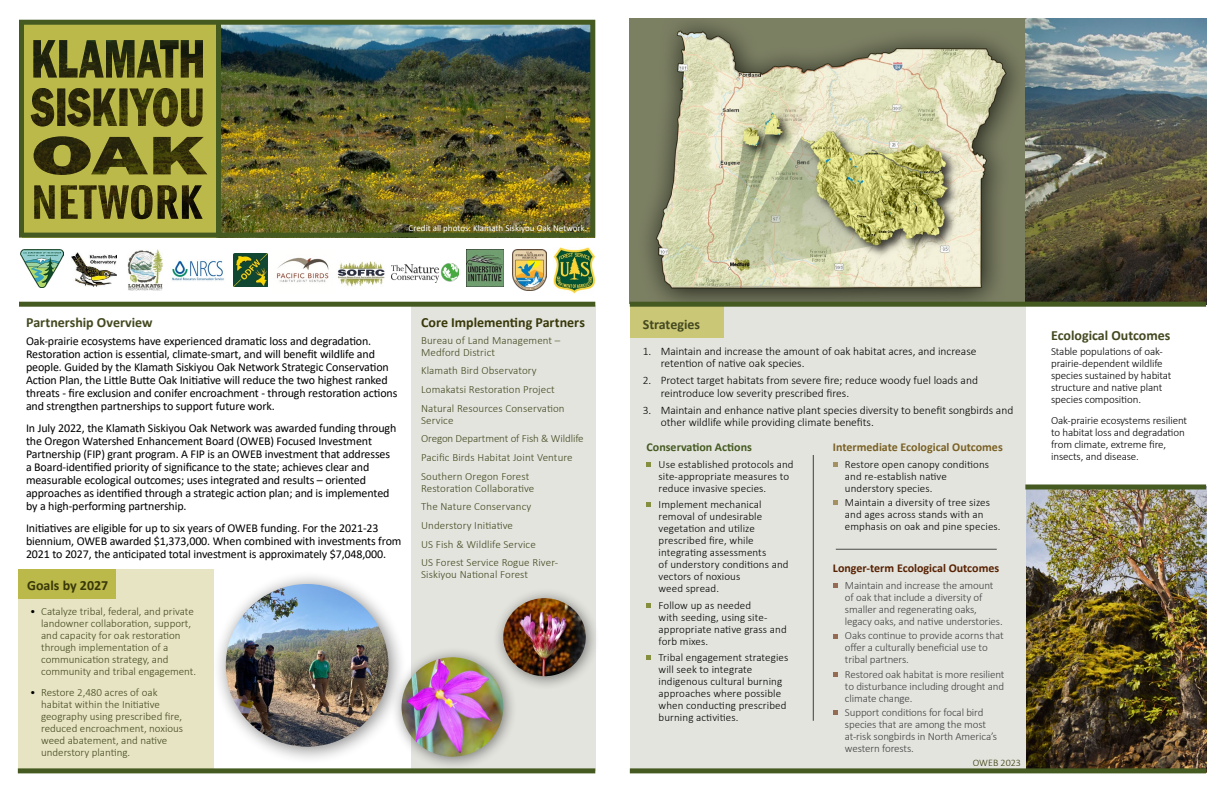
<style>
.page{position:relative;width:1224px;height:792px;background:#fff}
.page>*{position:absolute;margin:0;border:0;box-sizing:border-box;transform-origin:0 0}
.t1{font:700 14px "Calibri";color:#444920}
.t2{font:700 14px "Calibri";color:#383809}
.P_style{font:12px/13px "Calibri";letter-spacing:-.01em;color:#000}
.t3{font:700 12px "Calibri";color:#7a6125}
.t4{font:700 12px "Calibri";color:#582102}
.t5{font:700 12px "Calibri";color:#455a21}
.p_h2{font:300 11.5px/12.5px "Calibri";color:#000}
.P_style-2{font:300 11px/12px "Calibri";color:#444920}
.p_h3{font:300 11px/12px "Calibri";letter-spacing:.01em;color:#000}
.bullet_indent{font:300 11px/12px "Calibri";letter-spacing:-.01em;color:#414042}
.P_style-3{font:300 11px/12px "Calibri";letter-spacing:-.01em;color:#000}
.bullet_indent-2{font:300 11px/12px "Calibri";letter-spacing:.01em;color:#000}
.bullet_indent-3{font:300 10px "Calibri";color:#383809}
.t6{font:9px "Calibri";color:#fff}
.s1{color:#000}
</style>
<div class="page">
<img style="left:1025px;top:489px;width:181px;height:279px">
<div style="left:411px;top:305px;width:184px;height:466px;background:#e3e4de"></div>
<div style="left:630px;top:307px;width:395px;height:464px;background:#e3e4de"></div>
<div style="left:18px;top:569px;width:196px;height:202px;background:#e7e4c3"></div>
<div style="left:18px;top:768px;width:577px;height:5px;background:#455a21"></div>
<div style="left:18px;top:569px;width:98px;height:30px;background:#bbb94a"></div>
<div style="left:630px;top:304px;width:93px;height:33px;background:#cac777"></div>
<svg style="left:647px;top:462px;width:4px;height:5px"></svg>
<svg style="left:647px;top:503px;width:4px;height:4px"></svg>
<svg style="left:647px;top:603px;width:4px;height:5px"></svg>
<svg style="left:647px;top:656px;width:4px;height:4px"></svg>
<svg style="left:833px;top:462px;width:4px;height:5px"></svg>
<svg style="left:833px;top:500px;width:4px;height:5px"></svg>
<svg style="left:833px;top:584px;width:4px;height:4px"></svg>
<svg style="left:833px;top:634px;width:4px;height:4px"></svg>
<svg style="left:833px;top:672px;width:4px;height:5px"></svg>
<svg style="left:833px;top:711px;width:4px;height:4px"></svg>
<div style="left:630px;top:768px;width:576px;height:5px;background:#455a21"></div>
<img style="left:221px;top:26px;width:368px;height:206px">
<img style="left:553px;top:248px;width:42px;height:45px">
<div style="left:19px;top:302px;width:576px;height:5px;background:#455a21"></div>
<div style="left:22px;top:20px;width:196px;height:218px;background:#bbb94a"></div>
<div style="left:216px;top:24px;width:5px;height:214px;background:#455a21"></div>
<div style="left:19px;top:20px;width:576px;height:218px;border:5px solid #455a21"></div>
<div style="left:828px;top:541px;width:169px;height:19px;background:#000;opacity:.75"></div>
<div style="left:803px;top:448px;width:19px;height:274px;background:#000;opacity:.75"></div>
<img style="left:21px;top:250px;width:43px;height:37px">
<img style="left:128px;top:250px;width:36px;height:41px">
<img style="left:337px;top:261px;width:48px;height:26px">
<img style="left:392px;top:263px;width:67px;height:20px">
<img style="left:72px;top:253px;width:45px;height:34px">
<div style="left:636px;top:18px;width:389px;height:286px;background:#000;opacity:.75"></div>
<img style="left:655px;top:29px;width:353px;height:262px">
<div style="left:391px;top:646px;width:127px;height:125px;background:#000;opacity:.5"></div>
<img style="left:407px;top:657px;width:96px;height:100px">
<div style="left:492px;top:587px;width:109px;height:104px;background:#000;opacity:.5"></div>
<img style="left:503px;top:598px;width:83px;height:78px">
<div style="left:212px;top:570px;width:195px;height:195px;background:#000;opacity:.5"></div>
<img style="left:226px;top:584px;width:163px;height:163px;border-radius:81px">
<svg style="left:34px;top:185px;width:169px;height:34px"></svg>
<svg style="left:34px;top:136px;width:173px;height:39px"></svg>
<svg style="left:31px;top:88px;width:172px;height:38px"></svg>
<svg style="left:33px;top:40px;width:170px;height:38px"></svg>
<img style="left:1025px;top:18px;width:181px;height:284px">
<div style="left:630px;top:302px;width:576px;height:5px;background:#455a21"></div>
<div style="left:1025px;top:484px;width:181px;height:5px;background:#455a21"></div>
<img style="left:172px;top:260px;width:52px;height:21px">
<img style="left:234px;top:253px;width:33px;height:34px">
<img style="left:276px;top:257px;width:53px;height:26px">
<img style="left:466px;top:250px;width:38px;height:37px">
<img style="left:512px;top:250px;width:35px;height:41px">
<h1 class="t6" style="left:409px;top:221px;width:180px">Credit all photos: Klamath Siskiyou Oak Network.</h1>
<h1 class="t1" style="left:26px;top:313px;width:128px">Partnership Overview</h1>
<p class="P_style" style="left:26px;top:334px;width:373px">Oak-prairie ecosystems have experienced dramatic loss and degradation.<br>Restoration action is essential, climate-smart, and will benefit wildlife and people. Guided by the Klamath Siskiyou Oak Network Strategic Conservation Action Plan, the Little Butte Oak Initiative will reduce the two highest ranked threats - fire exclusion and conifer encroachment - through restoration actions and strengthen partnerships to support future work.</p>
<p class="P_style" style="left:26px;top:421px;width:372px">In July 2022, the Klamath Siskiyou Oak Network was awarded funding through the Oregon Watershed Enhancement Board (OWEB) Focused Investment Partnership (FIP) grant program. A FIP is an OWEB investment that addresses a Board-identified priority of significance to the state; achieves clear and measurable ecological outcomes; uses integrated and results – oriented approaches as identified through a strategic action plan; and is implemented by a high-performing partnership.</p>
<p class="P_style" style="left:26px;top:521px;width:377px">Initiatives are eligible for up to six years of OWEB funding. For the 2021-23 biennium, OWEB awarded $1,373,000. When combined with investments from<br>2021 to 2027, the anticipated total investment is approximately $7,048,000.</p>
<h1 class="t2" style="left:27px;top:575px;width:83px">Goals by 2027</h1>
<p class="P_style-2" style="left:41px;top:605px;width:157px;text-indent:-11px"><span class="s1">•</span> Catalyze tribal, federal, and private landowner collaboration, support, and capacity for oak restoration through implementation of a communication strategy, and community and tribal engagement.</p>
<p class="P_style-2" style="left:41px;top:686px;width:144px;text-indent:-11px"><span class="s1">•</span> Restore 2,480 acres of oak habitat within the Initiative geography using prescribed fire, reduced encroachment, noxious weed abatement, and native understory planting.</p>
<h1 class="t2" style="left:421px;top:313px;width:165px">Core Implementing Partners</h1>
<p class="P_style-2" style="left:421px;top:334px;width:141px">Bureau of Land Management –<br>Medford District</p>
<p class="P_style-2" style="left:421px;top:365px;width:117px">Klamath Bird Observatory</p>
<p class="P_style-2" style="left:421px;top:383px;width:135px">Lomakatsi Restoration Project</p>
<p class="P_style-2" style="left:421px;top:402px;width:145px">Natural Resources Conservation<br>Service</p>
<p class="P_style-2" style="left:421px;top:433px;width:164px">Oregon Department of Fish &amp; Wildlife</p>
<p class="P_style-2" style="left:421px;top:451px;width:153px">Pacific Birds Habitat Joint Venture</p>
<p class="P_style-2" style="left:421px;top:470px;width:115px">Southern Oregon Forest<br>Restoration Collaborative</p>
<p class="P_style-2" style="left:421px;top:501px;width:112px">The Nature Conservancy</p>
<p class="P_style-2" style="left:421px;top:519px;width:93px">Understory Initiative</p>
<p class="P_style-2" style="left:421px;top:538px;width:116px">US Fish &amp; Wildlife Service</p>
<p class="P_style-2" style="left:421px;top:557px;width:139px">US Forest Service Rogue River-<br>Siskiyou National Forest</p>
<h1 class="t1" style="left:643px;top:314px;width:59px">Strategies</h1>
<p class="p_h2" style="left:661px;top:344px;width:317px;text-indent:-18px">1. Maintain and increase the amount of oak habitat acres, and increase retention of native oak species.</p>
<p class="p_h2" style="left:661px;top:374px;width:319px;text-indent:-18px">2. Protect target habitats from severe fire; reduce woody fuel loads and reintroduce low severity prescribed fires.</p>
<p class="p_h2" style="left:661px;top:403px;width:354px;text-indent:-18px">3. Maintain and enhance native plant species diversity to benefit songbirds and other wildlife while providing climate benefits.</p>
<h3 class="t5" style="left:647px;top:439px;width:107px">Conservation Actions</h3>
<p class="p_h3" style="left:659px;top:458px;width:136px">Use established protocols and site-appropriate measures to reduce invasive species.</p>
<p class="p_h3" style="left:659px;top:498px;width:131px">Implement mechanical removal of undesirable vegetation and utilize prescribed fire, while integrating assessments<br>of understory conditions and vectors of noxious<br>weed spread.</p>
<p class="p_h3" style="left:659px;top:599px;width:130px">Follow up as needed<br>with seeding, using site&shy;appropriate native grass and forb mixes.</p>
<p class="p_h3" style="left:659px;top:651px;width:131px">Tribal engagement strategies will seek to integrate indigenous cultural burning approaches where possible when conducting prescribed burning activities.</p>
<h3 class="t3" style="left:833px;top:439px;width:171px">Intermediate Ecological Outcomes</h3>
<p class="bullet_indent-2" style="left:845px;top:458px;width:146px">Restore open canopy conditions and re-establish native understory species.</p>
<p class="bullet_indent-2" style="left:845px;top:496px;width:157px">Maintain a diversity of tree sizes and ages across stands with an emphasis on oak and pine species.</p>
<h3 class="t4" style="left:833px;top:560px;width:168px">Longer-term Ecological Outcomes</h3>
<p class="bullet_indent" style="left:845px;top:579px;width:159px">Maintain and increase the amount of oak that include a diversity of smaller and regenerating oaks, legacy oaks, and native understories.</p>
<p class="bullet_indent" style="left:845px;top:630px;width:160px">Oaks continue to provide acorns that offer a culturally beneficial use to tribal partners.</p>
<p class="bullet_indent" style="left:845px;top:668px;width:161px;text-align:justify">Restored oak habitat is more resilient to disturbance including drought and climate change.</p>
<p class="bullet_indent" style="left:845px;top:706px;width:154px">Support conditions for focal bird species that are among the most at-risk songbirds in North America’s western forests.</p>
<p class="bullet_indent-3" style="left:973px;top:756px;width:50px">OWEB 2023</p>
<h1 class="t1" style="left:1051px;top:325px;width:121px">Ecological Outcomes</h1>
<p class="P_style-3" style="left:1051px;top:346px;width:122px">Stable populations of oak&shy;prairie-dependent wildlife species sustained by habitat structure and native plant species composition.</p>
<p class="P_style-3" style="left:1051px;top:415px;width:138px">Oak-prairie ecosystems resilient to habitat loss and degradation from climate, extreme fire, insects, and disease.</p>
</div>
